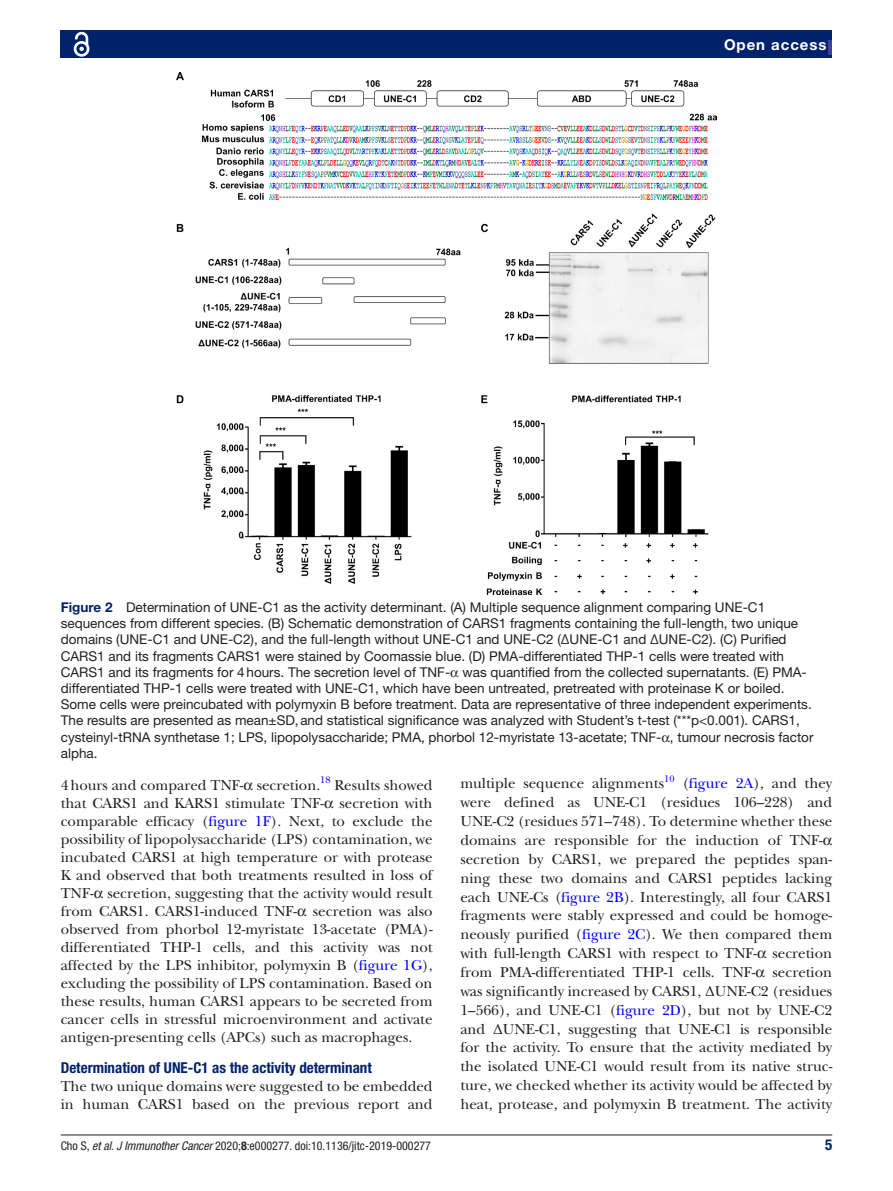
<style>
.page{position:relative;width:893px;height:1191px;background:#fff}
.page>*{position:absolute;margin:0;border:0;box-sizing:border-box;transform-origin:0 0}
.t1{font:15px/18.9px "New Baskerville";color:#231f20}
.t2{font:700 condensed 15px "Helvetica Neue LT Std";color:#00226b}
.t3{font:700 15px "Helvetica Neue LT Std";letter-spacing:.065em;color:#fff}
.t4{font:13.5px/16.2px "Helvetica Neue LT Std";color:#231f20}
.t5{font:condensed 12px "Helvetica Neue LT Std";color:#231f20}
.t6{font:9.9px "New Baskerville";color:#00f}
.s1{font-weight:700;color:#00226b}
.s2{color:#00f}
.s3{font-family:"Times New Roman"}
.s4{font-style:italic}
.s5{font-weight:700}
</style>
<div class="page">
<hr style="left:61px;top:1134px;width:771px;height:1px;background:#231f20">
<div style="left:61px;top:31px;width:771px;height:27px;background:#00226b"></div>
<hr style="left:828px;top:40px;width:4px;height:15px;background:#414099">
<svg style="left:73px;top:31px;width:17px;height:26px"></svg>
<img style="left:176px;top:73px;width:540px;height:521px">
<p class="t3" style="left:724px;top:35px;width:104px">Open access</p>
<p class="t4" style="left:61px;top:599px;width:754px"><span class="s1">Figure 2</span> Determination of UNE-C1 as the activity determinant. (A) Multiple sequence alignment comparing UNE-C1 sequences from different species. (B) Schematic demonstration of CARS1 fragments containing the full-length, two unique domains (UNE-C1 and UNE-C2), and the full-length without UNE-C1 and UNE-C2 (ΔUNE-C1 and ΔUNE-C2). (C) Purified CARS1 and its fragments CARS1 were stained by Coomassie blue. (D) PMA-differentiated THP-1 cells were treated with CARS1 and its fragments for 4hours. The secretion level of TNF- was quantified from the collected supernatants. (E) PMA&shy;differentiated THP-1 cells were treated with UNE-C1, which have been untreated, pretreated with proteinase K or boiled.<br>Some cells were preincubated with polymyxin B before treatment. Data are representative of three independent experiments.<br>The results are presented as mean±SD,and statistical significance was analyzed with Student’s t-test (***p&lt;0.001). CARS1, cysteinyl-tRNA synthetase 1; LPS, lipopolysaccharide; PMA, phorbol 12-myristate 13-acetate; TNF- , tumour necrosis factor alpha.</p>
<p class="t1" style="left:61px;top:775px;width:261px">4hours and compared TNF- secretion.</p>
<p class="t6" style="left:320px;top:774px;width:12px">18</p>
<p class="t1" style="left:460px;top:774px;width:205px">multiple sequence alignments</p>
<p class="t6" style="left:664px;top:772px;width:12px">10</p>
<p class="t1" style="left:460px;top:774px;width:373px;text-indent:222px">(<span class="s2">figure 2A</span>), and they were defined as UNE-C1 (residues 106–228) and UNE-C2 (residues 571–748). To determine whether these domains are responsible for the induction of TNF&shy;secretion by CARS1, we prepared the peptides span&shy;ning these two domains and CARS1 peptides lacking each UNE-Cs (<span class="s2">figure 2B</span>). Interestingly, all four CARS1 fragments were stably expressed and could be homoge&shy;neously purified (<span class="s2">figure 2C</span>). We then compared them with full-length CARS1 with respect to TNF- secretion from PMA-differentiated THP-1 cells. TNF- secretion was significantly increased by CARS1, <span class="s3">Δ</span>UNE-C2 (residues 1–566), and UNE-C1 (<span class="s2">figure 2D</span>), but not by UNE-C2 and <span class="s3">Δ</span>UNE-C1, suggesting that UNE-C1 is responsible for the activity. To ensure that the activity mediated by the isolated UNE-C1 would result from its native struc&shy;ture, we checked whether its activity would be affected by heat, protease, and polymyxin B treatment. The activity</p>
<p class="t1" style="left:61px;top:776px;width:373px;line-height:18px;text-align:justify;text-indent:274px">Results showed that CARS1 and KARS1 stimulate TNF- secretion with comparable efficacy (<span class="s2">figure 1F</span>). Next, to exclude the possibility of lipopolysaccharide (LPS) contamination, we incubated CARS1 at high temperature or with protease K and observed that both treatments resulted in loss of TNF- secretion, suggesting that the activity would result from CARS1. CARS1-induced TNF- secretion was also observed from phorbol 12-myristate 13-acetate (PMA)- differentiated THP-1 cells, and this activity was not affected by the LPS inhibitor, polymyxin B (<span class="s2">figure 1G</span>), excluding the possibility of LPS contamination. Based on these results, human CARS1 appears to be secreted from cancer cells in stressful microenvironment and activate antigen-presenting cells (APCs) such as macrophages.</p>
<p class="t2" style="left:61px;top:1059px;width:313px">Determination of UNE-C1 as the activity determinant</p>
<p class="t1" style="left:61px;top:1077px;width:373px;line-height:18px">The two unique domains were suggested to be embedded in human CARS1 based on the previous report and</p>
<p class="t5" style="left:61px;top:1138px;width:372px">Cho S, <span class="s4">et al</span>. <span class="s4">J Immunother Cancer</span> 2020;<span class="s5">8</span>:e000277. doi:10.1136/jitc-2019-000277</p>
<p class="t2" style="left:825px;top:1135px;width:9px">5</p>
</div>
